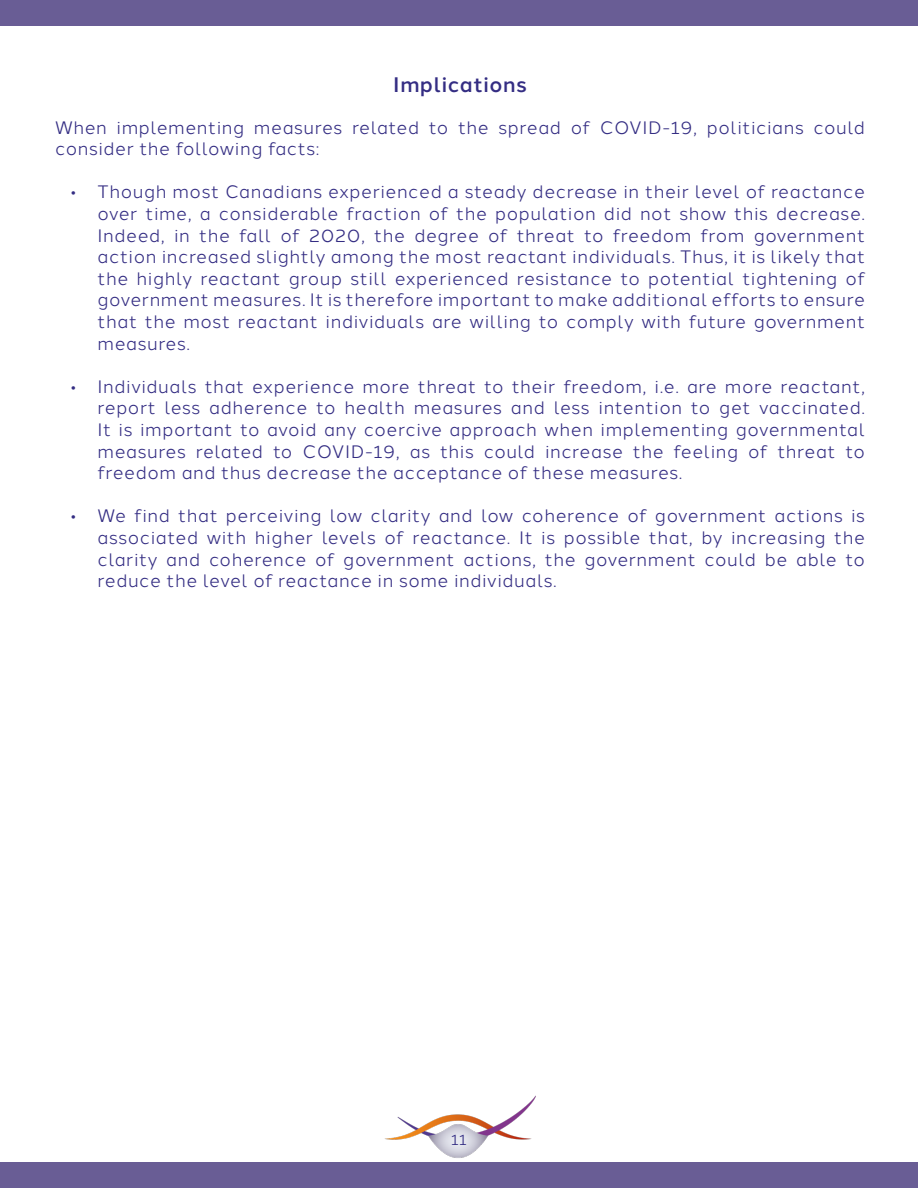
<style>
.page{position:relative;width:918px;height:1188px;background:#fff}
.page>*{position:absolute;margin:0;border:0;box-sizing:border-box;transform-origin:0 0}
.t1{font:500 21px "Halcom";letter-spacing:.03em;color:#342d83}
.t2{font:18px/21.6px "Halcom";letter-spacing:.03em;color:#342d83;text-align:justify}
.t3{font:15px "Halcom";color:#342d83}
</style>
<div class="page">
<div style="left:0;top:1162px;width:918px;height:26px;background:#695d95"></div>
<div style="left:0;top:0;width:918px;height:26px;background:#695d95"></div>
<img style="left:384px;top:1095px;width:152px;height:63px">
<p class="t1" style="left:393px;top:68px;width:135px">Implications</p>
<p class="t2" style="left:55px;top:115px;width:811px">When implementing measures related to the spread of COVID-19, politicians could consider the following facts:</p>
<p class="t2" style="left:98px;top:180px;width:769px;text-indent:-27px">• Though most Canadians experienced a steady decrease in their level of reactance over time, a considerable fraction of the population did not show this decrease.<br>Indeed, in the fall of 2020, the degree of threat to freedom from government action increased slightly among the most reactant individuals. Thus, it is likely that the highly reactant group still experienced resistance to potential tightening of government measures. It is therefore important to make additional efforts to ensure that the most reactant individuals are willing to comply with future government measures.</p>
<p class="t2" style="left:98px;top:374px;width:769px;text-indent:-27px">• Individuals that experience more threat to their freedom, i.e. are more reactant, report less adherence to health measures and less intention to get vaccinated.<br>It is important to avoid any coercive approach when implementing governmental measures related to COVID-19, as this could increase the feeling of threat to freedom and thus decrease the acceptance of these measures.</p>
<p class="t2" style="left:98px;top:504px;width:769px;text-indent:-27px">• We find that perceiving low clarity and low coherence of government actions is associated with higher levels of reactance. It is possible that, by increasing the clarity and coherence of government actions, the government could be able to reduce the level of reactance in some individuals.</p>
<p class="t3" style="left:451px;top:1128px;width:17px">11</p>
</div>
